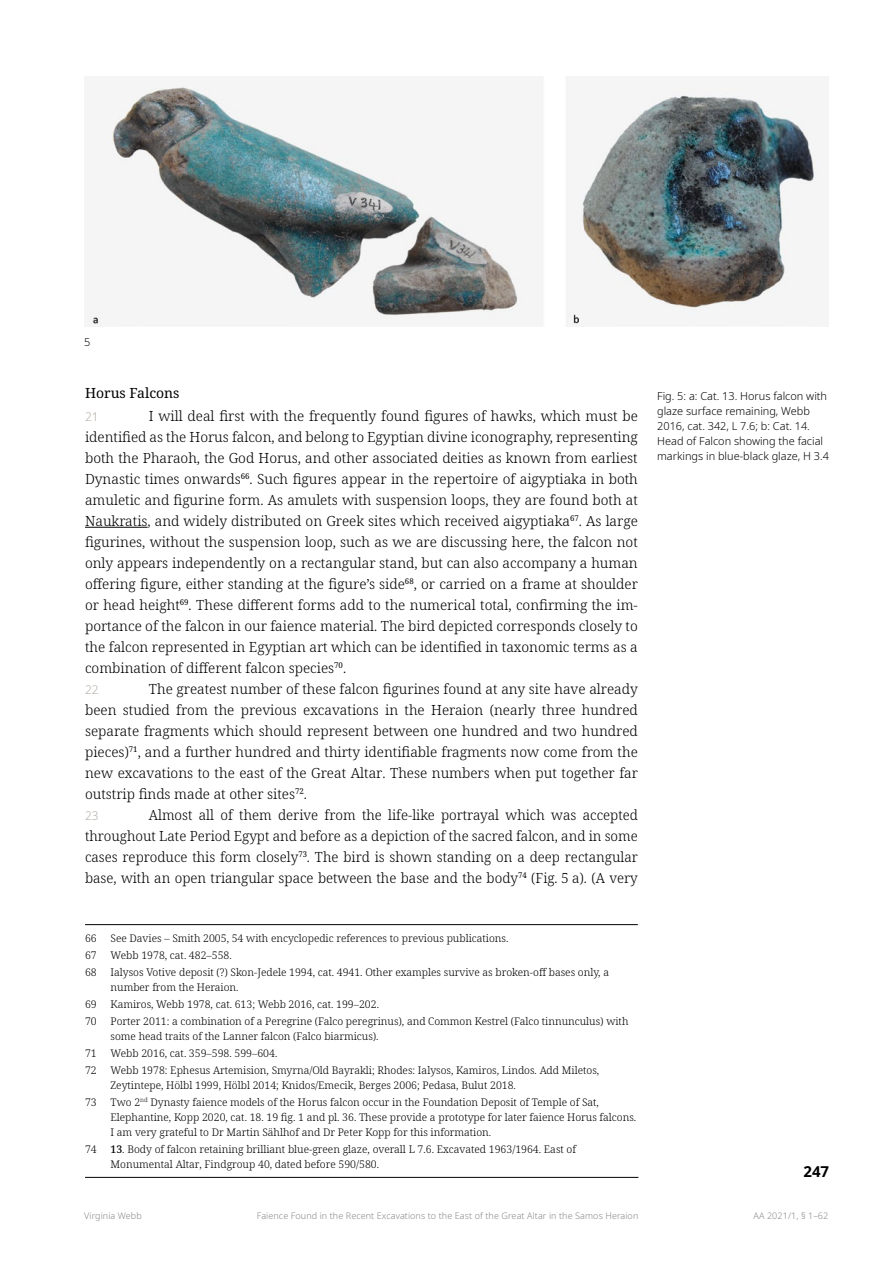
<style>
.page{position:relative;width:893px;height:1263px;background:#fff}
.page>*{position:absolute;margin:0;border:0;box-sizing:border-box;transform-origin:0 0}
.t1{font:700 15px "Noto Sans";color:#000}
.t2{font:300 13.95px/21px "Noto Serif";color:#000;text-align:justify}
.t3{font:13.95px "Noto Serif";color:#000}
.t4{font:300 12px "Noto Sans";color:#b4aea7}
.t5{font:300 10.95px/15px "Noto Sans";color:#000}
.t6{font:300 10.5px/15px "Noto Serif";color:#000}
.t7{font:300 9px "Noto Sans";letter-spacing:.01em;color:#878787}
.s1{font-weight:500}
</style>
<div class="page">
<hr style="left:85px;top:1177px;width:553px;height:1px;background:#000">
<hr style="left:85px;top:527px;width:63px;height:1px;background:#000">
<hr style="left:85px;top:924px;width:553px;height:1px;background:#000">
<img style="left:89px;top:76px;width:730px;height:251px">
<p class="t5" style="left:84px;top:335px;width:8px">5</p>
<p class="t3" style="left:85px;top:384px;width:96px">Horus Falcons</p>
<p class="t4" style="left:85px;top:408px;width:15px">21</p>
<p class="t2" style="left:85px;top:406px;width:554px;text-indent:64px">I will deal first with the frequently found figures of hawks, which must be identified as the Horus falcon, and belong to Egyptian divine iconography, representing both the Pharaoh, the God Horus, and other associated deities as known from earliest Dynastic times onwards<sup>66</sup>. Such figures appear in the repertoire of aigyptiaka in both amuletic and figurine form. As amulets with suspension loops, they are found both at Naukratis, and widely distributed on Greek sites which received aigyptiaka<sup>67</sup>. As large figurines, without the suspension loop, such as we are discussing here, the falcon not only appears independently on a rectangular stand, but can also accompany a human offering figure, either standing at the figure’s side<sup>68</sup>, or carried on a frame at shoulder or head height<sup>69</sup>. These different forms add to the numerical total, confirming the im&shy;portance of the falcon in our faience material. The bird depicted corresponds closely to the falcon represented in Egyptian art which can be identified in taxonomic terms as a combination of different falcon species<sup>70</sup>.</p>
<p class="t4" style="left:85px;top:681px;width:15px">22</p>
<p class="t2" style="left:85px;top:679px;width:554px;text-indent:64px">The greatest number of these falcon figurines found at any site have already been studied from the previous excavations in the Heraion (nearly three hundred separate fragments which should represent between one hundred and two hundred pieces)<sup>71</sup>, and a further hundred and thirty identifiable fragments now come from the new excavations to the east of the Great Altar. These numbers when put together far outstrip finds made at other sites<sup>72</sup>.</p>
<p class="t4" style="left:85px;top:807px;width:15px">23</p>
<p class="t2" style="left:85px;top:805px;width:554px;text-indent:64px">Almost all of them derive from the life-like portrayal which was accepted throughout Late Period Egypt and before as a depiction of the sacred falcon, and in some cases reproduce this form closely<sup>73</sup>. The bird is shown standing on a deep rectangular base, with an open triangular space between the base and the body<sup>74</sup> (Fig. 5 a). (A very</p>
<p class="t6" style="left:85px;top:931px;width:13px">66</p>
<p class="t6" style="left:111px;top:931px;width:399px">See Davies – Smith 2005, 54 with encyclopedic references to previous publications.</p>
<p class="t6" style="left:85px;top:948px;width:13px">67</p>
<p class="t6" style="left:111px;top:948px;width:123px">Webb 1978, cat. 482–558.</p>
<p class="t6" style="left:85px;top:965px;width:13px">68</p>
<p class="t6" style="left:111px;top:965px;width:500px">Ialysos Votive deposit (?) Skon-Jedele 1994, cat. 4941. Other examples survive as broken-off bases only, a number from the Heraion.</p>
<p class="t6" style="left:85px;top:997px;width:13px">69</p>
<p class="t6" style="left:111px;top:997px;width:270px">Kamiros, Webb 1978, cat. 613; Webb 2016, cat. 199–202.</p>
<p class="t6" style="left:85px;top:1014px;width:13px">70</p>
<p class="t6" style="left:111px;top:1014px;width:519px">Porter 2011: a combination of a Peregrine (Falco peregrinus), and Common Kestrel (Falco tinnunculus) with some head traits of the Lanner falcon (Falco biarmicus).</p>
<p class="t6" style="left:85px;top:1046px;width:13px">71</p>
<p class="t6" style="left:111px;top:1046px;width:168px">Webb 2016, cat. 359–598. 599–604.</p>
<p class="t6" style="left:85px;top:1063px;width:13px">72</p>
<p class="t6" style="left:111px;top:1063px;width:490px">Webb 1978: Ephesus Artemision, Smyrna/Old Bayrakli; Rhodes: Ialysos, Kamiros, Lindos. Add Miletos,<br>Zeytintepe, Hölbl 1999, Hölbl 2014; Knidos/Emecik, Berges 2006; Pedasa, Bulut 2018.</p>
<p class="t6" style="left:85px;top:1095px;width:13px">73</p>
<p class="t6" style="left:111px;top:1095px;width:527px">Two 2<sup>nd</sup> Dynasty faience models of the Horus falcon occur in the Foundation Deposit of Temple of Sat,<br>Elephantine, Kopp 2020, cat. 18. 19 fig. 1 and pl. 36. These provide a prototype for later faience Horus falcons.<br>I am very grateful to Dr Martin Sählhof and Dr Peter Kopp for this information.</p>
<p class="t6" style="left:85px;top:1142px;width:13px">74</p>
<p class="t6" style="left:111px;top:1142px;width:467px"><span class="s1">13</span>. Body of falcon retaining brilliant blue-green glaze, overall L 7.6. Excavated 1963/1964. East of<br>Monumental Altar, Findgroup 40, dated before 590/580.</p>
<p class="t5" style="left:657px;top:389px;width:173px">Fig. 5: a: Cat. 13. Horus falcon with glaze surface remaining, Webb 2016, cat. 342, L 7.6; b: Cat. 14.<br>Head of Falcon showing the facial markings in blue-black glaze, H 3.4</p>
<p class="t1" style="left:803px;top:1161px;width:27px">247</p>
<p class="t7" style="left:84px;top:1209px;width:59px">Virginia Webb</p>
<p class="t7" style="left:257px;top:1209px;width:383px">Faience Found in the Recent Excavations to the East of the Great Altar in the Samos Heraion</p>
<p class="t7" style="left:753px;top:1209px;width:76px">AA 2021/1, § 1–62</p>
</div>
